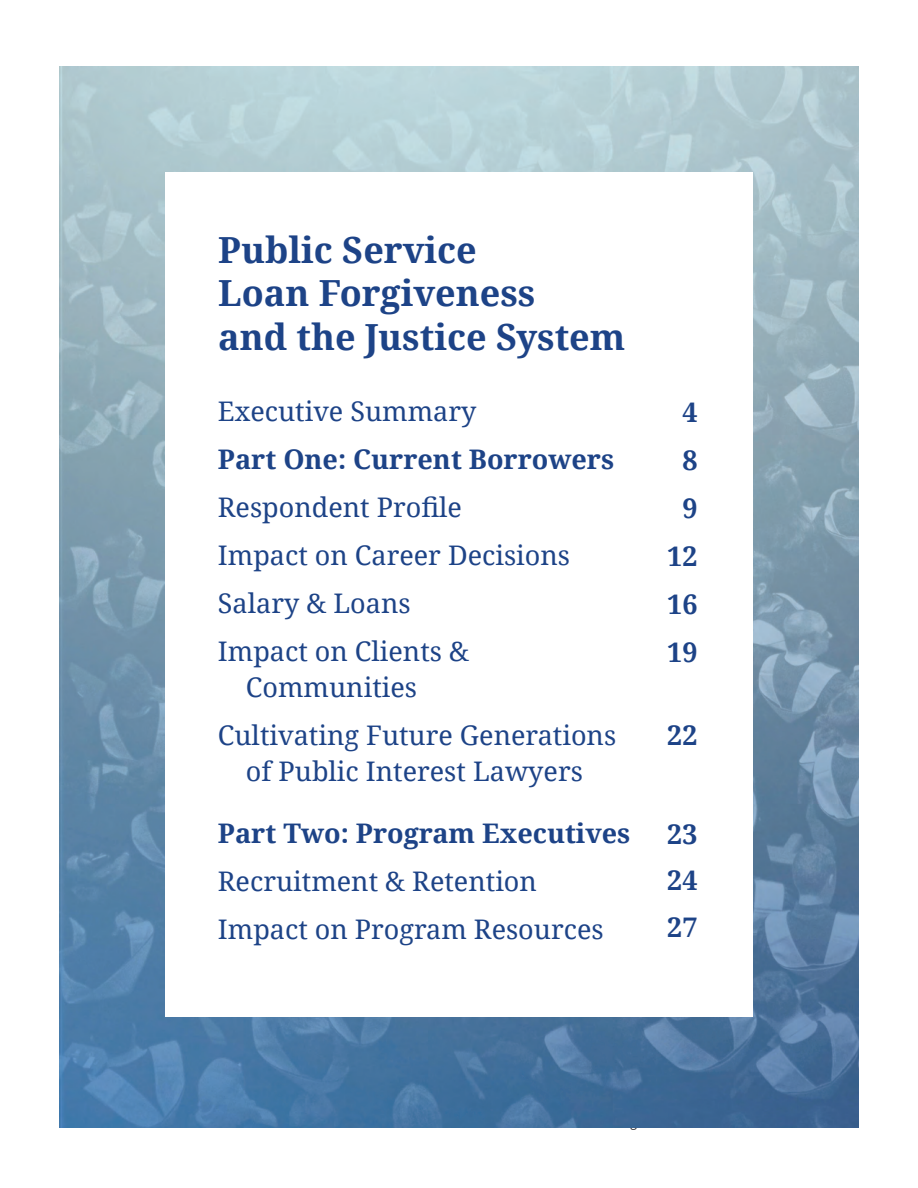
<style>
.page{position:relative;width:918px;height:1188px;background:#fff}
.page>*{position:absolute;margin:0;border:0;box-sizing:border-box;transform-origin:0 0}
.t1{font:700 36px "Droid Serif";color:#1d4387}
.t2{font:27px "Droid Serif";color:#1d4387}
.t3{font:700 27px "Droid Serif";color:#1d4387}
</style>
<div class="page">
<img style="left:60px;top:66px;width:798px;height:1061px">
<div style="left:165px;top:172px;width:588px;height:844px;background:#fff"></div>
<p class="t1" style="left:218px;top:225px;width:260px">Public Service</p>
<p class="t1" style="left:218px;top:268px;width:319px">Loan Forgiveness</p>
<p class="t1" style="left:218px;top:311px;width:409px">and the Justice System</p>
<p class="t2" style="left:218px;top:393px;width:260px">Executive Summary</p>
<p class="t3" style="left:218px;top:440px;width:398px">Part One: Current Borrowers</p>
<p class="t2" style="left:218px;top:489px;width:246px">Respondent Profile</p>
<p class="t2" style="left:218px;top:537px;width:354px">Impact on Career Decisions</p>
<p class="t2" style="left:218px;top:585px;width:194px">Salary &amp; Loans</p>
<p class="t2" style="left:218px;top:633px;width:253px">Impact on Clients &amp;</p>
<p class="t2" style="left:246px;top:669px;width:173px">Communities</p>
<p class="t2" style="left:218px;top:717px;width:400px">Cultivating Future Generations</p>
<p class="t2" style="left:246px;top:753px;width:338px">of Public Interest Lawyers</p>
<p class="t3" style="left:218px;top:814px;width:414px">Part Two: Program Executives</p>
<p class="t2" style="left:218px;top:862px;width:321px">Recruitment &amp; Retention</p>
<p class="t2" style="left:218px;top:910px;width:387px">Impact on Program Resources</p>
<p class="t3" style="left:682px;top:393px;width:17px">4</p>
<p class="t3" style="left:682px;top:441px;width:17px">8</p>
<p class="t3" style="left:682px;top:489px;width:17px">9</p>
<p class="t3" style="left:667px;top:537px;width:32px">12</p>
<p class="t3" style="left:667px;top:586px;width:32px">16</p>
<p class="t3" style="left:667px;top:634px;width:32px">19</p>
<p class="t3" style="left:667px;top:716px;width:32px">22</p>
<p class="t3" style="left:667px;top:815px;width:32px">23</p>
<p class="t3" style="left:667px;top:862px;width:32px">24</p>
<p class="t3" style="left:667px;top:908px;width:32px">27</p>
</div>
